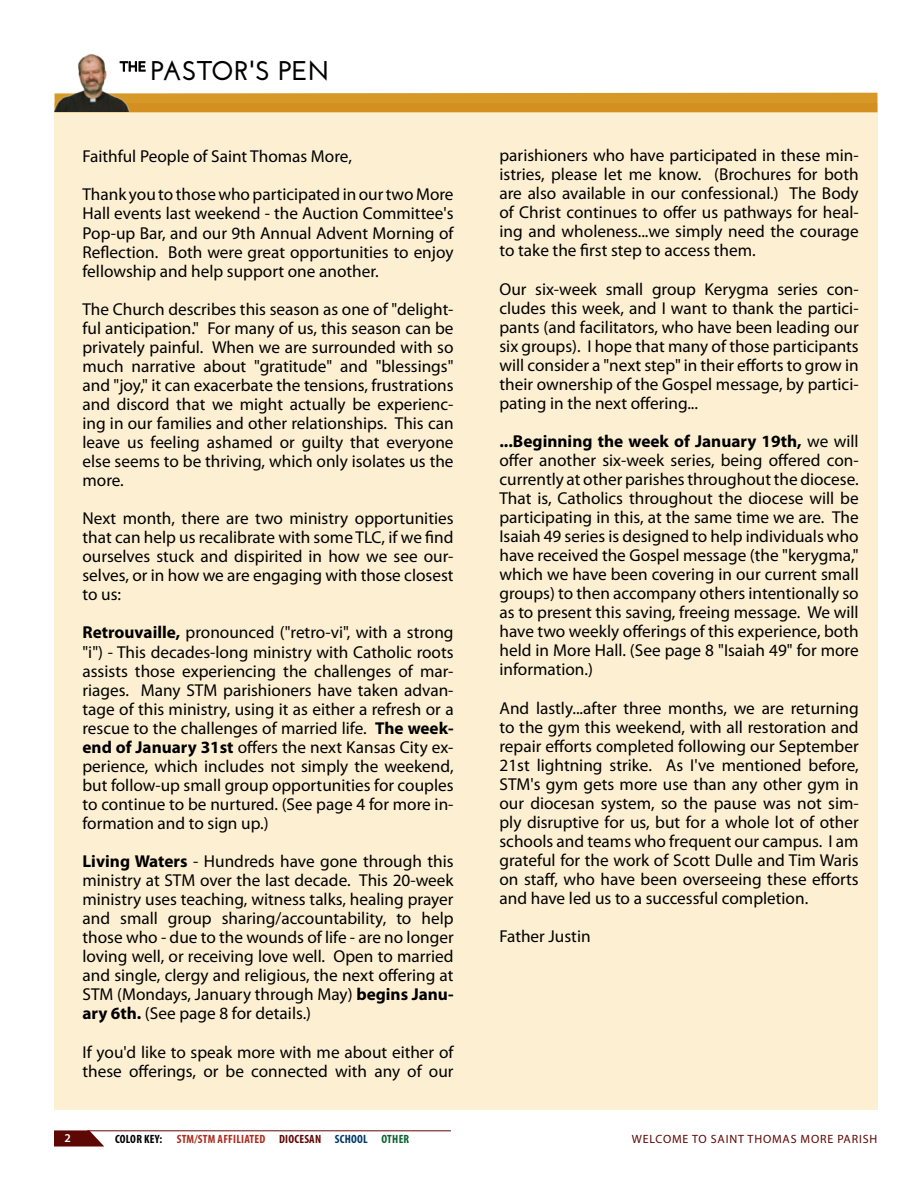
<style>
.page{position:relative;width:918px;height:1188px;background:#fff}
.page>*{position:absolute;margin:0;border:0;box-sizing:border-box;transform-origin:0 0}
.t1{font:700 27px "Josefin Sans";letter-spacing:-.01em;color:#000}
.t2{font:17.25px/19px "Gpshty Myriad Pro";color:#000;text-align:justify}
.t3{font:700 17.25px "Myriad Pro";color:#000}
.t4{font:700 condensed 12px "Myriad Pro";letter-spacing:.02em;color:#ac2c1f}
.t5{font:12px "Gdpxhx Myriad Pro";letter-spacing:.07em;color:#5d0804}
.t6{font:600 12px "Myriad Pro";color:#fff}
.s1{font-family:"Myriad Pro";font-weight:700}
.s2{font-family:"Gpshty Myriad Pro";font-weight:400}
.s3{color:#000}
.s4{color:#5d0804}
.s5{color:#013968}
.s6{color:#0d6333}
</style>
<div class="page">
<div style="left:54px;top:103px;width:824px;height:1006px;background:#fcefd2"></div>
<svg style="left:55px;top:93px;width:822px;height:19px;background:#d39424"></svg>
<svg style="left:54px;top:1130px;width:50px;height:17px"></svg>
<hr style="left:87px;top:1130px;width:364px;height:1px;background:#5d0804">
<img style="left:54px;top:53px;width:77px;height:58px">
<h1 class="t1" style="left:120px;top:55px;width:211px"><sup>THE</sup> PASTOR'S PEN</h1>
<p class="t2" style="left:82px;top:147px;width:271px">Faithful People of Saint Thomas More,</p>
<p class="t2" style="left:82px;top:185px;width:373px">Thank you to those who participated in our two More Hall events last weekend - the Auction Committee's Pop-up Bar, and our 9th Annual Advent Morning of Reflection. Both were great opportunities to enjoy fellowship and help support one another.</p>
<p class="t2" style="left:82px;top:299px;width:373px">The Church describes this season as one of "delight&shy;ful anticipation." For many of us, this season can be privately painful. When we are surrounded with so much narrative about "gratitude" and "blessings" and "joy," it can exacerbate the tensions, frustrations and discord that we might actually be experienc&shy;ing in our families and other relationships. This can leave us feeling ashamed or guilty that everyone else seems to be thriving, which only isolates us the more.</p>
<p class="t2" style="left:82px;top:509px;width:373px">Next month, there are two ministry opportunities that can help us recalibrate with some TLC, if we find ourselves stuck and dispirited in how we see our&shy;selves, or in how we are engaging with those closest to us:</p>
<p class="t2" style="left:82px;top:623px;width:373px"><span class="s1">Retrouvaille,</span> pronounced ("retro-vi", with a strong "i") - This decades-long ministry with Catholic roots assists those experiencing the challenges of mar&shy;riages. Many STM parishioners have taken advan&shy;tage of this ministry, using it as either a refresh or a rescue to the challenges of married life. <span class="s1">The week&shy;end of January 31st</span> offers the next Kansas City ex&shy;perience, which includes not simply the weekend, but follow-up small group opportunities for couples to continue to be nurtured. (See page 4 for more in&shy;formation and to sign up.)</p>
<p class="t2" style="left:82px;top:851px;width:373px"><span class="s1">Living Waters</span> - Hundreds have gone through this ministry at STM over the last decade. This 20-week ministry uses teaching, witness talks, healing prayer and small group sharing/accountability, to help those who - due to the wounds of life - are no longer loving well, or receiving love well. Open to married and single, clergy and religious, the next offering at STM (Mondays, January through May) <span class="s1">begins Janu&shy;ary 6th.</span> (See page 8 for details.)</p>
<p class="t2" style="left:82px;top:1042px;width:373px">If you'd like to speak more with me about either of these offerings, or be connected with any of our</p>
<p class="t2" style="left:500px;top:146px;width:361px">parishioners who have participated in these min&shy;istries, please let me know. (Brochures for both are also available in our confessional.) The Body of Christ continues to offer us pathways for heal&shy;ing and wholeness...we simply need the courage to take the first step to access them.</p>
<p class="t2" style="left:500px;top:279px;width:361px">Our six-week small group Kerygma series con&shy;cludes this week, and I want to thank the partici&shy;pants (and facilitators, who have been leading our six groups). I hope that many of those participants will consider a "next step" in their efforts to grow in their ownership of the Gospel message, by partici&shy;pating in the next offering...</p>
<p class="t3" style="left:500px;top:430px;width:361px">...Beginning the week of January 19th, <span class="s2">we will</span></p>
<p class="t2" style="left:500px;top:450px;width:361px">offer another six-week series, being offered con&shy;currently at other parishes throughout the diocese.<br>That is, Catholics throughout the diocese will be participating in this, at the same time we are. The Isaiah 49 series is designed to help individuals who have received the Gospel message (the "kerygma," which we have been covering in our current small groups) to then accompany others intentionally so as to present this saving, freeing message. We will have two weekly offerings of this experience, both held in More Hall. (See page 8 "Isaiah 49" for more information.)</p>
<p class="t2" style="left:500px;top:698px;width:361px">And lastly...after three months, we are returning to the gym this weekend, with all restoration and repair efforts completed following our September 21st lightning strike. As I've mentioned before, STM's gym gets more use than any other gym in our diocesan system, so the pause was not sim&shy;ply disruptive for us, but for a whole lot of other schools and teams who frequent our campus. I am grateful for the work of Scott Dulle and Tim Waris on staff, who have been overseeing these efforts and have led us to a successful completion.</p>
<p class="t2" style="left:500px;top:927px;width:93px">Father Justin</p>
<p class="t6" style="left:64px;top:1131px;width:8px">2</p>
<p class="t4" style="left:115px;top:1132px;width:296px"><span class="s3">COLOR KEY:</span> STM/STM AFFILIATED <span class="s4">DIOCESAN</span> <span class="s5">SCHOOL</span> <span class="s6">OTHER</span></p>
<p class="t5" style="left:632px;top:1132px;width:247px">WELCOME TO SAINT THOMAS MORE PARISH</p>
</div>
